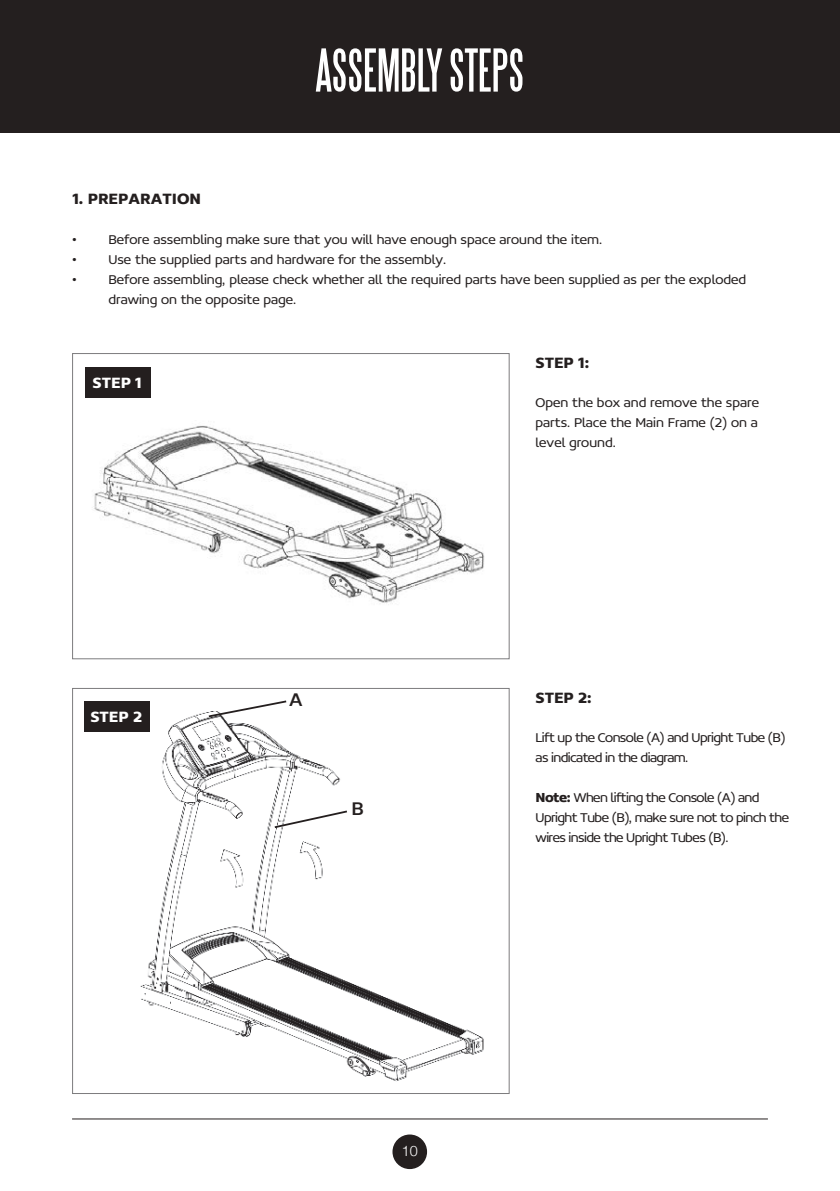
<style>
.page{position:relative;width:840px;height:1191px;background:#fff}
.page>*{position:absolute;margin:0;border:0;box-sizing:border-box;transform-origin:0 0}
.t1{font:54px "Steelfish";color:#fff}
.t2{font:20px "Concord";color:#241f1f}
.t3{font:700 16px "Concord";color:#241f1f}
.t4{font:700 16px "Concord";color:#fff}
.t5{font:300 14.4px "Helvetica Neue";color:#fff}
.t6{font:300 14px/20px "Concord";color:#241f1f}
.t7{font:300 14px/20px "Concord";letter-spacing:-.04em;color:#241f1f}
.s1{font-weight:700}
</style>
<div class="page">
<div style="left:393px;top:1135px;width:33px;height:33px;background:#241f1f;border-radius:50%"></div>
<div style="left:392px;top:1134px;width:35px;height:35px;border:1px solid #241f1f;border-radius:50%"></div>
<div style="left:0;top:0;width:839px;height:133px;background:#241f1f"></div>
<hr style="left:72px;top:1118px;width:695px;height:1px;background:#241f1f">
<img style="left:140px;top:701px;width:344px;height:381px">
<img style="left:85px;top:397px;width:400px;height:207px">
<div style="left:72px;top:353px;width:437px;height:306px;border:1px solid #7d7c7e"></div>
<div style="left:86px;top:367px;width:65px;height:30px;background:#241f1f"></div>
<div style="left:84px;top:701px;width:65px;height:31px;background:#241f1f"></div>
<svg style="left:206px;top:700px;width:82px;height:18px"></svg>
<svg style="left:272px;top:809px;width:77px;height:20px"></svg>
<h1 class="t1" style="left:315px;top:42px;width:210px">ASSEMBLY STEPS</h1>
<p class="t3" style="left:72px;top:189px;width:130px">1. PREPARATION</p>
<p class="t6" style="left:72px;top:229px;width:531px">• Before assembling make sure that you will have enough space around the item.</p>
<p class="t6" style="left:72px;top:249px;width:375px">• Use the supplied parts and hardware for the assembly.</p>
<p class="t6" style="left:108px;top:269px;width:639px;text-indent:-36px">• Before assembling, please check whether all the required parts have been supplied as per the exploded drawing on the opposite page.</p>
<p class="t4" style="left:92px;top:373px;width:51px">STEP 1</p>
<p class="t4" style="left:90px;top:707px;width:53px">STEP 2</p>
<h2 class="t2" style="left:289px;top:687px;width:15px">A</h2>
<h2 class="t2" style="left:351px;top:796px;width:14px">B</h2>
<p class="t3" style="left:535px;top:353px;width:55px">STEP 1:</p>
<p class="t6" style="left:535px;top:393px;width:225px;text-align:justify">Open the box and remove the spare parts. Place the Main Frame (2) on a level ground.</p>
<p class="t3" style="left:535px;top:688px;width:58px">STEP 2:</p>
<p class="t7" style="left:535px;top:727px;width:251px">Lift up the Console (A) and Upright Tube (B) as indicated in the diagram.</p>
<p class="t7" style="left:535px;top:787px;width:255px"><span class="s1">Note:</span> When lifting the Console (A) and<br>Upright Tube (B), make sure not to pinch the wires inside the Upright Tubes (B).</p>
<p class="t5" style="left:401px;top:1139px;width:18px">10</p>
</div>
